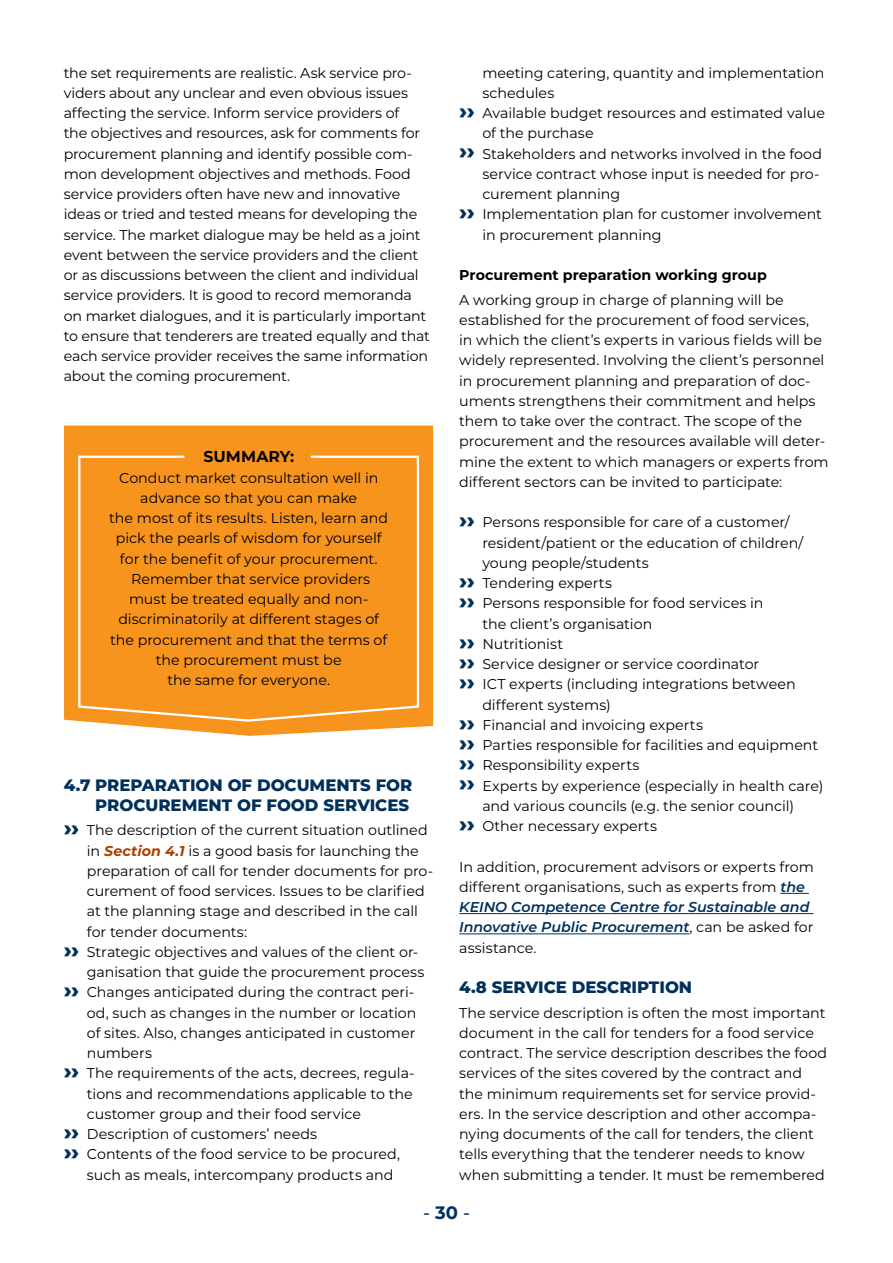
<style>
.page{position:relative;width:893px;height:1263px;background:#fff}
.page>*{position:absolute;margin:0;border:0;box-sizing:border-box;transform-origin:0 0}
.t1{font:500 18px "Montserrat";color:#00305b}
._2_otsikko{font:800 16.5px/20.2px "Montserrat";color:#00305b;text-align:right}
.leipateksti{font:700 15.75px "Montserrat";letter-spacing:.005em;color:#000}
.leipateksti-2{font:14.25px/20.2px "Montserrat";letter-spacing:-.005em;color:#000}
._3_otsikko{font:700 14.25px "Montserrat";color:#000}
.s1{font-weight:800;font-size:22.5px;color:#00305b}
.s2{font-weight:700;font-style:italic;color:#aa4000}
.s3{font-weight:600;font-style:italic;color:#00305b}
.s4{font-weight:700}
</style>
<div class="page">
<svg style="left:64px;top:425px;width:370px;height:311px;background:#f7a139"></svg>
<div style="left:77px;top:454px;width:343px;height:269px;background:#f7941d"></div>
<svg style="left:780px;top:893px;width:29px;height:1px"></svg>
<hr style="left:459px;top:913px;width:354px;height:1px;background:#00305b">
<hr style="left:459px;top:933px;width:230px;height:1px;background:#00305b">
<p class="leipateksti-2" style="left:64px;top:62px;width:368px">the set requirements are realistic. Ask service pro&shy;viders about any unclear and even obvious issues affecting the service. Inform service providers of<br>the objectives and resources, ask for comments for procurement planning and identify possible com&shy;mon development objectives and methods. Food service providers often have new and innovative ideas or tried and tested means for developing the service. The market dialogue may be held as a joint event between the service providers and the client or as discussions between the client and individual service providers. It is good to record memoranda on market dialogues, and it is particularly important to ensure that tenderers are treated equally and that each service provider receives the same information about the coming procurement.</p>
<p class="leipateksti" style="left:203px;top:445px;width:92px">SUMMARY:</p>
<p class="leipateksti-2" style="left:119px;top:467px;width:261px">Conduct market consultation well in</p>
<p class="leipateksti-2" style="left:109px;top:487px;width:280px;text-align:center">advance so that you can make<br>the most of its results. Listen, learn and pick the pearls of wisdom for yourself</p>
<p class="leipateksti-2" style="left:120px;top:548px;width:259px">for the benefit of your procurement.</p>
<p class="leipateksti-2" style="left:131px;top:568px;width:240px">Remember that service providers</p>
<p class="leipateksti-2" style="left:110px;top:588px;width:279px;text-align:center">must be treated equally and non&shy;discriminatorily at different stages of the procurement and that the terms of the procurement must be<br>the same for everyone.</p>
<p class="_2_otsikko" style="left:64px;top:774px;width:350px">4.7 PREPARATION OF DOCUMENTS FOR<br>PROCUREMENT OF FOOD SERVICES</p>
<p class="leipateksti-2" style="left:87px;top:820px;width:348px;text-indent:-23px"><span class="s1">››</span> The description of the current situation outlined in <span class="s2">Section 4.1</span> is a good basis for launching the preparation of call for tender documents for pro&shy;curement of food services. Issues to be clarified at the planning stage and described in the call for tender documents:</p>
<p class="leipateksti-2" style="left:87px;top:941px;width:339px;text-indent:-23px"><span class="s1">››</span> Strategic objectives and values of the client or&shy;ganisation that guide the procurement process</p>
<p class="leipateksti-2" style="left:87px;top:982px;width:331px;text-indent:-23px"><span class="s1">››</span> Changes anticipated during the contract peri&shy;od, such as changes in the number or location of sites. Also, changes anticipated in customer numbers</p>
<p class="leipateksti-2" style="left:87px;top:1063px;width:329px;text-indent:-23px"><span class="s1">››</span> The requirements of the acts, decrees, regula&shy;tions and recommendations applicable to the customer group and their food service</p>
<p class="leipateksti-2" style="left:64px;top:1123px;width:255px"><span class="s1">››</span> Description of customers’ needs</p>
<p class="leipateksti-2" style="left:87px;top:1144px;width:315px;text-indent:-23px"><span class="s1">››</span> Contents of the food service to be procured, such as meals, intercompany products and</p>
<p class="leipateksti-2" style="left:482px;top:62px;width:344px">meeting catering, quantity and implementation schedules</p>
<p class="leipateksti-2" style="left:482px;top:102px;width:344px;text-indent:-23px"><span class="s1">››</span> Available budget resources and estimated value of the purchase</p>
<p class="leipateksti-2" style="left:482px;top:143px;width:341px;text-indent:-23px"><span class="s1">››</span> Stakeholders and networks involved in the food service contract whose input is needed for pro&shy;curement planning</p>
<p class="leipateksti-2" style="left:482px;top:204px;width:341px;text-indent:-23px"><span class="s1">››</span> Implementation plan for customer involvement in procurement planning</p>
<p class="_3_otsikko" style="left:459px;top:265px;width:309px">Procurement preparation working group</p>
<p class="leipateksti-2" style="left:459px;top:289px;width:371px">A working group in charge of planning will be established for the procurement of food services,<br>in which the client’s experts in various fields will be widely represented. Involving the client’s personnel in procurement planning and preparation of doc&shy;uments strengthens their commitment and helps them to take over the contract. The scope of the procurement and the resources available will deter&shy;mine the extent to which managers or experts from different sectors can be invited to participate:</p>
<p class="leipateksti-2" style="left:482px;top:512px;width:322px;text-indent:-23px"><span class="s1">››</span> Persons responsible for care of a customer/ resident/patient or the education of children/ young people/students</p>
<p class="leipateksti-2" style="left:459px;top:572px;width:154px"><span class="s1">››</span> Tendering experts</p>
<p class="leipateksti-2" style="left:482px;top:593px;width:283px;text-indent:-23px"><span class="s1">››</span> Persons responsible for food services in the client’s organisation</p>
<p class="leipateksti-2" style="left:459px;top:633px;width:106px"><span class="s1">››</span> Nutritionist</p>
<p class="leipateksti-2" style="left:459px;top:653px;width:302px"><span class="s1">››</span> Service designer or service coordinator</p>
<p class="leipateksti-2" style="left:482px;top:674px;width:315px;text-indent:-23px"><span class="s1">››</span> ICT experts (including integrations between different systems)</p>
<p class="leipateksti-2" style="left:459px;top:714px;width:245px"><span class="s1">››</span> Financial and invoicing experts</p>
<p class="leipateksti-2" style="left:459px;top:734px;width:360px"><span class="s1">››</span> Parties responsible for facilities and equipment</p>
<p class="leipateksti-2" style="left:459px;top:755px;width:182px"><span class="s1">››</span> Responsibility experts</p>
<p class="leipateksti-2" style="left:459px;top:775px;width:366px;text-align:center"><span class="s1">››</span> Experts by experience (especially in health care) and various councils (e.g. the senior council)</p>
<p class="leipateksti-2" style="left:459px;top:815px;width:199px"><span class="s1">››</span> Other necessary experts</p>
<p class="leipateksti-2" style="left:459px;top:856px;width:356px">In addition, procurement advisors or experts from different organisations, such as experts from <span class="s3">the KEINO Competence Centre for Sustainable and Innovative Public Procurement</span>, can be asked for assistance.</p>
<p class="_2_otsikko" style="left:459px;top:976px;width:234px">4.8 SERVICE DESCRIPTION</p>
<p class="leipateksti-2" style="left:459px;top:1002px;width:369px">The service description is often the most important document in the call for tenders for a food service contract. The service description describes the food services of the sites covered by the contract and the minimum requirements set for service provid&shy;ers. In the service description and other accompa&shy;nying documents of the call for tenders, the client tells everything that the tenderer needs to know when submitting a tender. It must be remembered</p>
<p class="t1" style="left:423px;top:1200px;width:48px">- <span class="s4">30</span> -</p>
</div>
